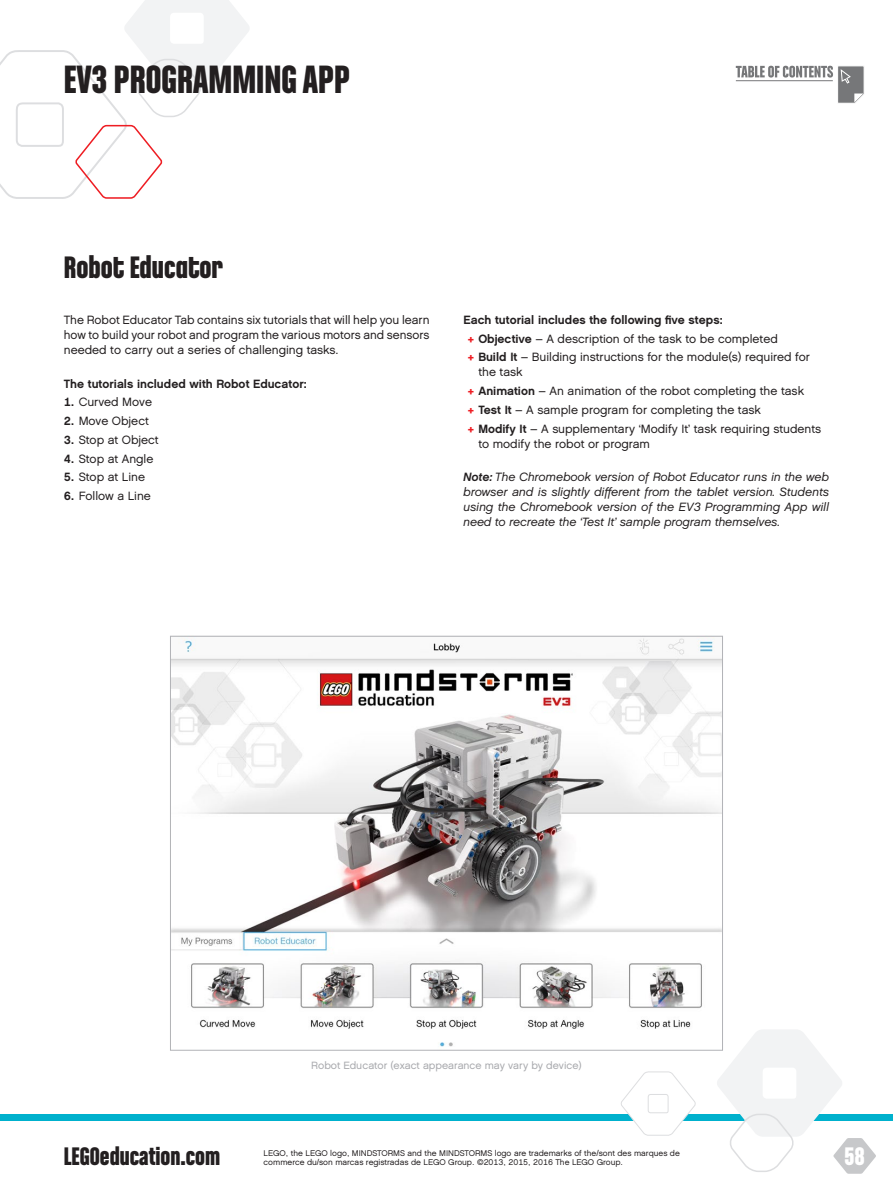
<style>
.page{position:relative;width:893px;height:1191px;background:#fff}
.page>*{position:absolute;margin:0;border:0;box-sizing:border-box;transform-origin:0 0}
.t1{font:700 42px "LEGO Chalet Comprime 80";color:#231f20}
.t2{font:700 33px "LEGO Chalet Comprime 80";color:#231f20}
.t3{font:700 27px "LEGO Chalet Comprime 60";color:#231f20}
.t4{font:700 27px "LEGO Chalet Comprime 80";color:#fff}
.t5{font:12px/18.8px "LEGO Chalet 60";color:#231f20}
.t6{font:italic 12px/15px "LEGO Chalet 60";color:#231f20;text-align:justify}
.t7{font:700 12px "LEGO Chalet 60";color:#231f20}
.t8{font:10.5px "LEGO Chalet 60";color:#a8a9ad}
.t9{font:8.25px "LEGO Chalet 60";color:#231f20}
.s1{font-weight:700}
.s2{font-weight:700;color:#ee1d23}
</style>
<div class="page">
<div style="left:0;top:1114px;width:893px;height:6px;background:#00b1cd"></div>
<svg style="left:621px;top:1071px;width:75px;height:65px"></svg>
<svg style="left:0;top:0;width:249px;height:199px"></svg>
<img style="left:172px;top:638px;width:549px;height:409px">
<svg style="left:717px;top:1029px;width:159px;height:144px"></svg>
<svg style="left:736px;top:66px;width:128px;height:37px"></svg>
<hr style="left:736px;top:80px;width:97px;height:1px;background:#767779">
<h1 class="t1" style="left:64px;top:55px;width:287px">EV3 PROGRAMMING APP</h1>
<h2 class="t2" style="left:64px;top:248px;width:161px">Robot Educator</h2>
<p class="t5" style="left:64px;top:312px;width:367px;line-height:15px;text-align:justify">The Robot Educator Tab contains six tutorials that will help you learn how to build your robot and program the various motors and sensors needed to carry out a series of challenging tasks.</p>
<p class="t7" style="left:64px;top:376px;width:244px">The tutorials included with Robot Educator:</p>
<p class="t5" style="left:64px;top:393px;width:90px"><span class="s1">1.</span> Curved Move</p>
<p class="t5" style="left:64px;top:411px;width:87px"><span class="s1">2.</span> Move Object</p>
<p class="t5" style="left:64px;top:430px;width:96px"><span class="s1">3.</span> Stop at Object</p>
<p class="t5" style="left:64px;top:449px;width:91px"><span class="s1">4.</span> Stop at Angle</p>
<p class="t5" style="left:64px;top:468px;width:83px"><span class="s1">5.</span> Stop at Line</p>
<p class="t5" style="left:64px;top:486px;width:89px"><span class="s1">6.</span> Follow a Line</p>
<p class="t5" style="left:468px;top:310px;width:344px;text-indent:-4px"><span class="s1">Each tutorial includes the following five steps:<br></span><span class="s2">+</span> <span class="s1">Objective</span> – A description of the task to be completed<br><span class="s2">+</span> <span class="s1">Build It</span> – Building instructions for the module(s) required for</p>
<p class="t5" style="left:468px;top:363px;width:355px;text-indent:11px">the task<br><span class="s2">+</span> <span class="s1">Animation</span> – An animation of the robot completing the task<br><span class="s2">+</span> <span class="s1">Test It</span> – A sample program for completing the task<br><span class="s2">+</span> <span class="s1">Modify It</span> – A supplementary ‘Modify It’ task requiring students</p>
<p class="t5" style="left:478px;top:434px;width:173px">to modify the robot or program</p>
<p class="t6" style="left:463px;top:469px;width:367px"><span class="s1">Note:</span> The Chromebook version of Robot Educator runs in the web browser and is slightly different from the tablet version. Students using the Chromebook version of the EV3 Programming App will need to recreate the ‘Test It’ sample program themselves.</p>
<h3 class="t3" style="left:64px;top:1140px;width:158px">LEGOeducation.com</h3>
<p class="t8" style="left:311px;top:1059px;width:272px">Robot Educator (exact appearance may vary by device)</p>
<p class="t9" style="left:264px;top:1147px;width:418px">LEGO, the LEGO logo, MINDSTORMS and the MINDSTORMS logo are trademarks of the/sont des marques de</p>
<p class="t9" style="left:264px;top:1157px;width:361px">commerce du/son marcas registradas de LEGO Group. ©2013, 2015, 2016 The LEGO Group.</p>
<h3 class="t4" style="left:845px;top:1140px;width:22px">58</h3>
</div>
